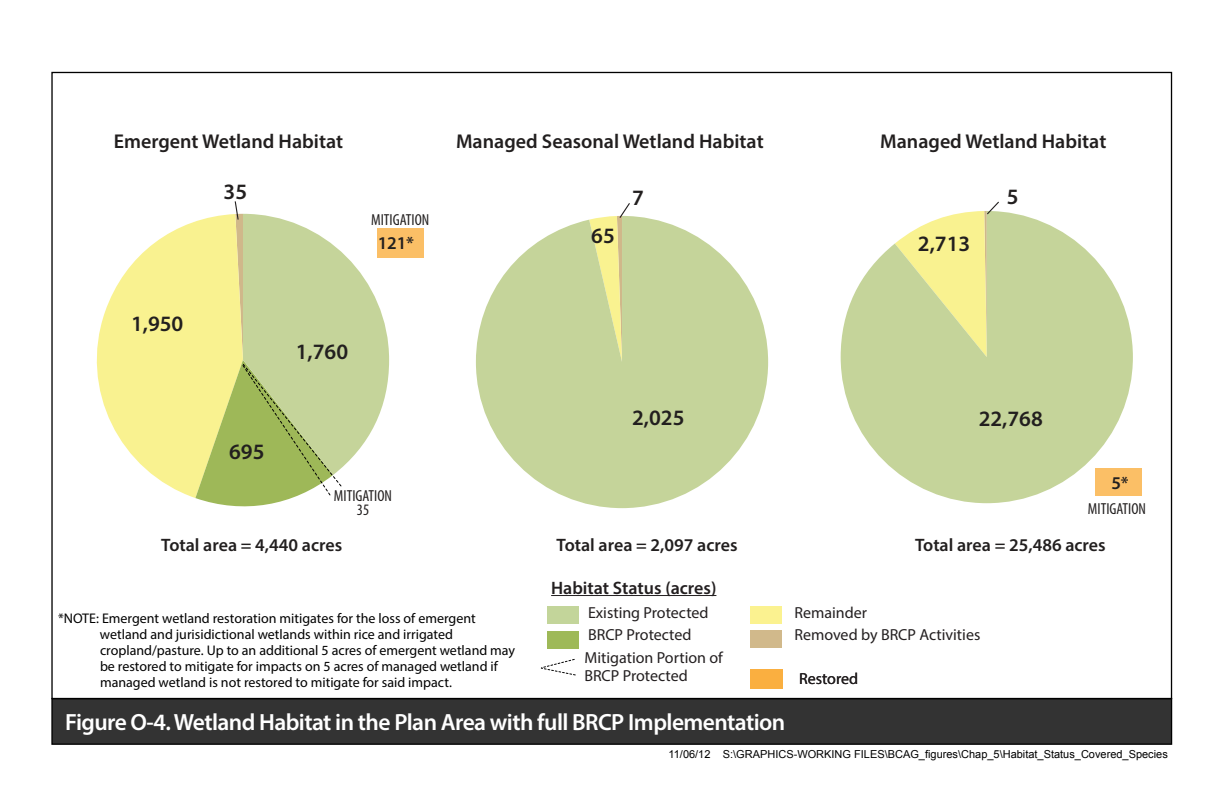
<style>
.page{position:relative;width:1224px;height:792px;background:#fff}
.page>*{position:absolute;margin:0;border:0;box-sizing:border-box;transform-origin:0 0}
.t1{font:600 23.6px "Myriad Pro";letter-spacing:-.025em;color:#fff}
.t2{font:600 22px "Myriad Pro";color:#221f1f}
.t3{font:600 20px "Myriad Pro";color:#221f1f}
.t4{font:600 18px "Myriad Pro";color:#221f1f}
.t5{font:600 18px "Myriad Pro";color:#231f20}
.t6{font:16px/22px "Myriad Pro";color:#231f20}
.t7{font:condensed 16px/14px "Myriad Pro";color:#221f1f;text-align:center}
.t8{font:14px/16px "Myriad Pro";color:#000}
.t9{font:11px "Arial";color:#000100}
</style>
<div class="page">
<div style="left:51px;top:698px;width:1121px;height:47px;background:#333;border:1px solid #000"></div>
<div style="left:547px;top:631px;width:32px;height:18px;background:#9eb958"></div>
<div style="left:750px;top:606px;width:32px;height:17px;background:#fbf290"></div>
<div style="left:750px;top:631px;width:32px;height:17px;background:#d1b98b"></div>
<div style="left:547px;top:606px;width:32px;height:18px;background:#c3d59a"></div>
<hr style="left:551px;top:595px;width:165px;height:1px;background:#231f20">
<svg style="left:540px;top:659px;width:36px;height:17px"></svg>
<div style="left:750px;top:669px;width:33px;height:19px;background:#faaf40"></div>
<div style="left:377px;top:228px;width:47px;height:30px;background:#fbbf66"></div>
<svg style="left:841px;top:211px;width:292px;height:292px;fill:#c5d49a"></svg>
<svg style="left:476px;top:216px;width:292px;height:292px;fill:#c5d49a"></svg>
<svg style="left:96px;top:221px;width:99px;height:277px;fill:#f9f290"></svg>
<div style="left:1095px;top:468px;width:47px;height:27px;background:#fbbf66"></div>
<svg style="left:895px;top:201px;width:105px;height:156px"></svg>
<svg style="left:589px;top:203px;width:42px;height:159px"></svg>
<svg style="left:195px;top:201px;width:194px;height:306px"></svg>
<h3 class="t3" style="left:114px;top:129px;width:231px">Emergent Wetland Habitat</h3>
<h2 class="t2" style="left:131px;top:309px;width:54px">1,950</h2>
<h2 class="t2" style="left:224px;top:177px;width:25px">35</h2>
<p class="t7" style="left:371px;top:212px;width:60px">MITIGATION</p>
<p class="t4" style="left:378px;top:231px;width:38px">121*</p>
<h2 class="t2" style="left:229px;top:437px;width:37px">695</h2>
<h2 class="t2" style="left:296px;top:337px;width:54px">1,760</h2>
<p class="t7" style="left:334px;top:488px;width:60px">MITIGATION<br>35</p>
<h3 class="t3" style="left:456px;top:129px;width:309px">Managed Seasonal Wetland Habitat</h3>
<h3 class="t3" style="left:880px;top:129px;width:228px">Managed Wetland Habitat</h3>
<h2 class="t2" style="left:591px;top:222px;width:25px">65</h2>
<h2 class="t2" style="left:632px;top:184px;width:13px">7</h2>
<h2 class="t2" style="left:1007px;top:183px;width:13px">5</h2>
<h2 class="t2" style="left:918px;top:230px;width:54px">2,713</h2>
<h2 class="t2" style="left:632px;top:404px;width:54px">2,025</h2>
<h2 class="t2" style="left:979px;top:405px;width:66px">22,768</h2>
<p class="t4" style="left:1111px;top:472px;width:19px">5*</p>
<p class="t7" style="left:1088px;top:502px;width:60px">MITIGATION</p>
<p class="t4" style="left:161px;top:534px;width:182px">Total area = 4,440 acres</p>
<p class="t4" style="left:557px;top:534px;width:182px">Total area = 2,097 acres</p>
<p class="t4" style="left:915px;top:534px;width:192px">Total area = 25,486 acres</p>
<p class="t8" style="left:100px;top:610px;width:417px;text-indent:-42px">*NOTE: Emergent wetland restoration mitigates for the loss of emergent wetland and jurisidictional wetlands within rice and irrigated cropland/pasture. Up to an additional 5 acres of emergent wetland may be restored to mitigate for impacts on 5 acres of managed wetland if managed wetland is not restored to mitigate for said impact.</p>
<p class="t5" style="left:551px;top:576px;width:167px">Habitat Status (acres)</p>
<p class="t6" style="left:588px;top:602px;width:122px">Existing Protected<br>BRCP Protected</p>
<p class="t6" style="left:794px;top:602px;width:187px">Remainder<br>Removed by BRCP Activities</p>
<p class="t6" style="left:584px;top:649px;width:140px;line-height:18px">Mitigation Portion of<br>BRCP Protected</p>
<p class="t6" style="left:799px;top:667px;width:61px">Restored</p>
<h1 class="t1" style="left:65px;top:707px;width:722px">Figure O-4.Wetland Habitat in the Plan Area with full BRCP Implementation</h1>
<p class="t9" style="left:669px;top:747px;width:501px">11/06/12 S:\GRAPHICS-WORKING FILES\BCAG_figures\Chap_5\Habitat_Status_Covered_Species</p>
</div>
